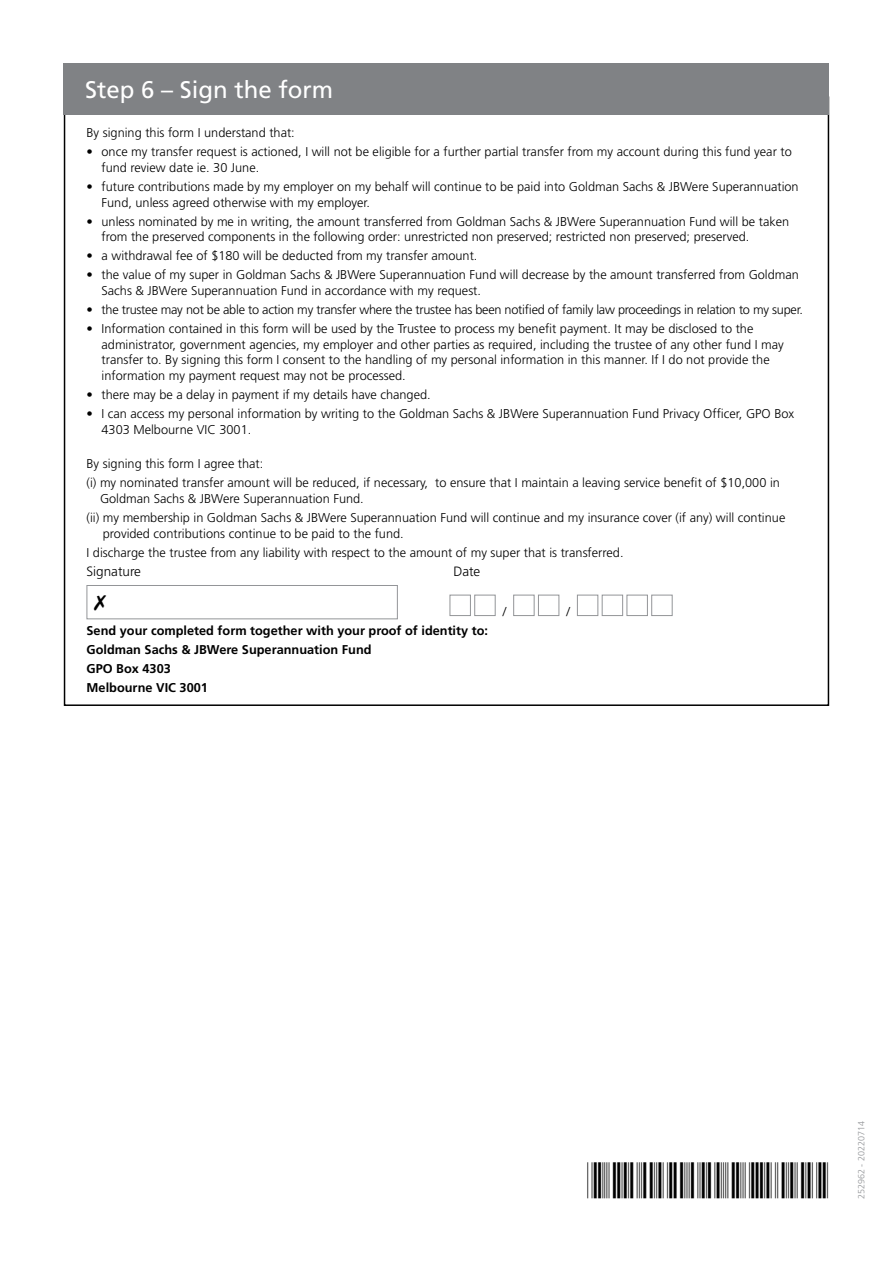
<style>
.page{position:relative;width:893px;height:1263px;background:#fff}
.page>*{position:absolute;margin:0;border:0;box-sizing:border-box;transform-origin:0 0}
.t1{font:36px "C39 P24 Dm Tt";color:#000}
.t2{font:24px "Frutiger";color:#fff}
.t3{font:300 13.5px "Frutiger";color:#000}
.t4{font:300 12.75px/15.8px "Frutiger";color:#000}
.t5{font:700 12.75px/18.9px "Frutiger";color:#000}
.t6{font:300 12.75px "Frutiger";letter-spacing:-.02em;color:#000}
.t7{font:300 9px "Frutiger";color:#939598}
</style>
<div class="page">
<div style="left:87px;top:585px;width:311px;height:34px;border:1px solid #939598"></div>
<div style="left:450px;top:595px;width:21px;height:21px;background:#fff;border:1px solid #939598"></div>
<div style="left:474px;top:595px;width:22px;height:21px;background:#fff;border:1px solid #939598"></div>
<div style="left:513px;top:595px;width:21px;height:21px;background:#fff;border:1px solid #939598"></div>
<div style="left:538px;top:595px;width:21px;height:21px;background:#fff;border:1px solid #939598"></div>
<div style="left:577px;top:595px;width:21px;height:21px;background:#fff;border:1px solid #939598"></div>
<div style="left:602px;top:595px;width:21px;height:21px;background:#fff;border:1px solid #939598"></div>
<div style="left:627px;top:595px;width:21px;height:21px;background:#fff;border:1px solid #939598"></div>
<div style="left:651px;top:595px;width:22px;height:21px;background:#fff;border:1px solid #939598"></div>
<div style="left:64px;top:64px;width:765px;height:51px;background:#808285"></div>
<h2 class="t2" style="left:85px;top:76px;width:250px">Step 6 – Sign the form</h2>
<p class="t4" style="left:87px;top:125px;width:210px">By signing this form I understand that:</p>
<p class="t4" style="left:102px;top:144px;width:692px;text-indent:-15px">• once my transfer request is actioned, I will not be eligible for a further partial transfer from my account during this fund year to fund review date ie. 30 June.</p>
<p class="t4" style="left:102px;top:179px;width:699px;text-indent:-15px">• future contributions made by my employer on my behalf will continue to be paid into Goldman Sachs &amp; JBWere Superannuation<br>Fund, unless agreed otherwise with my employer.</p>
<p class="t4" style="left:102px;top:213px;width:689px;text-indent:-15px">• unless nominated by me in writing, the amount transferred from Goldman Sachs &amp; JBWere Superannuation Fund will be taken from the preserved components in the following order: unrestricted non preserved; restricted non preserved; preserved.</p>
<p class="t4" style="left:87px;top:248px;width:392px">• a withdrawal fee of $180 will be deducted from my transfer amount.</p>
<p class="t4" style="left:102px;top:267px;width:699px;text-indent:-15px">• the value of my super in Goldman Sachs &amp; JBWere Superannuation Fund will decrease by the amount transferred from Goldman<br>Sachs &amp; JBWere Superannuation Fund in accordance with my request.</p>
<p class="t6" style="left:87px;top:302px;width:718px">• the trustee may not be able to action my transfer where the trustee has been notified of family law proceedings in relation to my super.</p>
<p class="t4" style="left:102px;top:321px;width:684px;text-indent:-15px">• Information contained in this form will be used by the Trustee to process my benefit payment. It may be disclosed to the administrator, government agencies, my employer and other parties as required, including the trustee of any other fund I may transfer to. By signing this form I consent to the handling of my personal information in this manner. If I do not provide the information my payment request may not be processed.</p>
<p class="t4" style="left:87px;top:387px;width:346px">• there may be a delay in payment if my details have changed.</p>
<p class="t4" style="left:102px;top:406px;width:694px;text-indent:-15px">• I can access my personal information by writing to the Goldman Sachs &amp; JBWere Superannuation Fund Privacy Officer, GPO Box<br>4303 Melbourne VIC 3001.</p>
<p class="t4" style="left:87px;top:455px;width:695px;line-height:18.9px">By signing this form I agree that:<br>(i) my nominated transfer amount will be reduced, if necessary, to ensure that I maintain a leaving service benefit of $10,000 in</p>
<p class="t4" style="left:87px;top:489px;width:700px;line-height:18.9px;text-indent:13px">Goldman Sachs &amp; JBWere Superannuation Fund.<br>(ii) my membership in Goldman Sachs &amp; JBWere Superannuation Fund will continue and my insurance cover (if any) will continue</p>
<p class="t4" style="left:87px;top:524px;width:538px;line-height:18.9px;text-indent:16px">provided contributions continue to be paid to the fund.<br>I discharge the trustee from any liability with respect to the amount of my super that is transferred.</p>
<p class="t3" style="left:87px;top:563px;width:56px">Signature</p>
<p class="t3" style="left:453px;top:563px;width:28px">Date</p>
<p class="t4" style="left:503px;top:604px;width:5px">/</p>
<p class="t4" style="left:566px;top:604px;width:5px">/</p>
<p class="t5" style="left:87px;top:621px;width:403px">Send your completed form together with your proof of identity to:<br>Goldman Sachs &amp; JBWere Superannuation Fund<br>GPO Box 4303<br>Melbourne VIC 3001</p>
<h1 class="t1" style="left:587px;top:1162px;width:243px">*GSJBW.Y07OV4*</h1>
<p class="t7" style="left:856px;top:1199px;width:80px;rotate:-90deg">252962 - 20220714</p>
</div>
